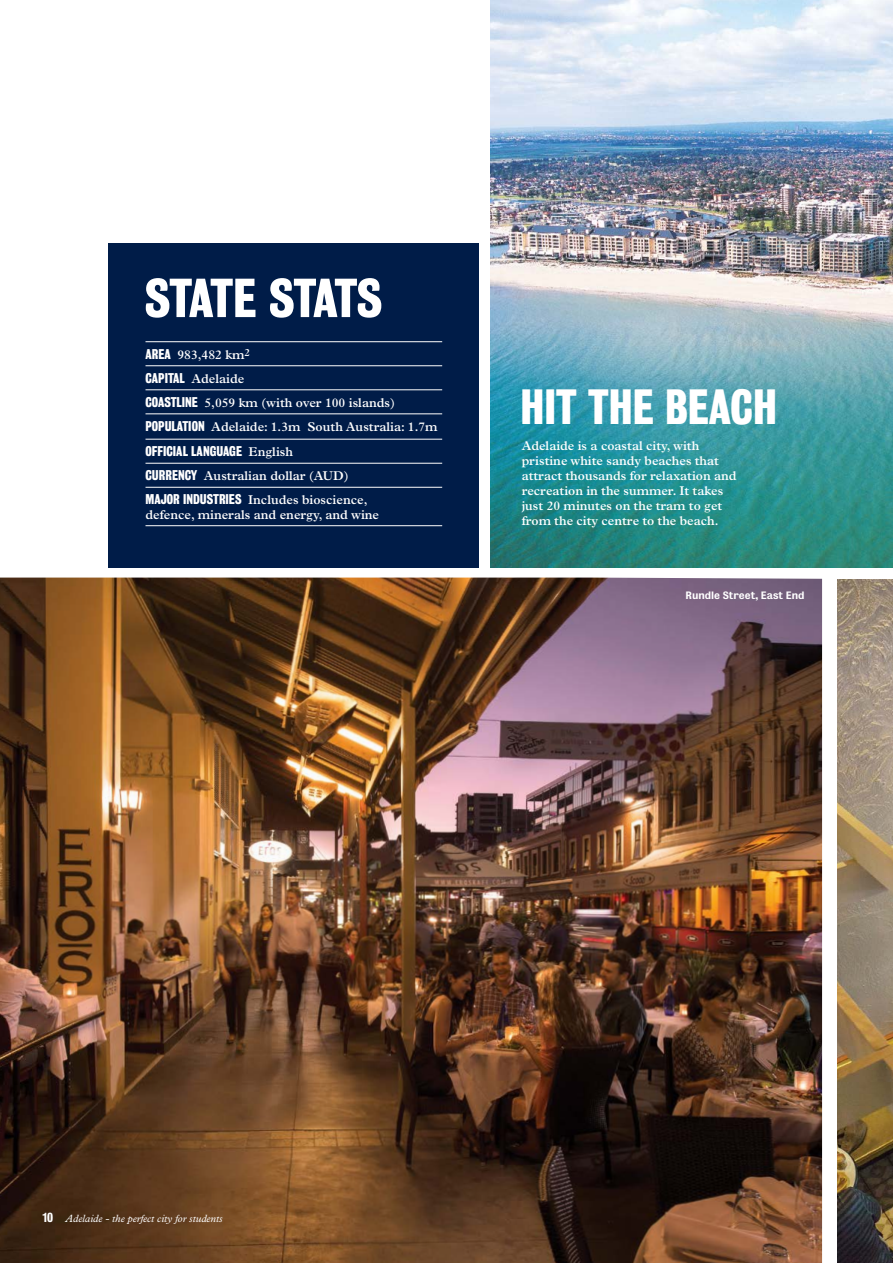
<style>
.page{position:relative;width:893px;height:1263px;background:#fff}
.page>*{position:absolute;margin:0;border:0;box-sizing:border-box;transform-origin:0 0}
.t1{font:700 49.95px "Bureau Grot Condensed";letter-spacing:-.04em;color:#fff}
.t2{font:700 45.15px "Bureau Grot Condensed";color:#fff}
.t3{font:700 12.9px "Bureau Grot Condensed";color:#fff}
.t4{font:600 12.75px/15px "Plantin MT Std";color:#fff}
.t5{font:italic 10.5px "Plantin MT Std";color:#fff}
.t6{font:500 9.75px "Bureau Grot";color:#fff}
.s1{font-family:"Bureau Grot Condensed";font-weight:700;font-size:12.9px}
.s2{font-family:"Plantin MT Std";font-weight:600;font-size:12.75px}
.s3{font-family:"Bureau Grot Condensed";font-weight:700;font-style:normal;font-size:12px}
</style>
<div class="page">
<div style="left:108px;top:243px;width:371px;height:324px;background:#001c48"></div>
<img style="left:0;top:578px;width:822px;height:685px">
<img style="left:490px;top:0;width:403px;height:567px">
<img style="left:837px;top:580px;width:56px;height:683px">
<hr style="left:146px;top:341px;width:296px;height:1px;background:#fff">
<hr style="left:146px;top:365px;width:296px;height:1px;background:#fff">
<hr style="left:146px;top:389px;width:296px;height:1px;background:#fff">
<hr style="left:146px;top:413px;width:296px;height:1px;background:#fff">
<hr style="left:146px;top:439px;width:296px;height:1px;background:#fff">
<hr style="left:146px;top:463px;width:296px;height:1px;background:#fff">
<hr style="left:146px;top:487px;width:296px;height:1px;background:#fff">
<hr style="left:146px;top:525px;width:296px;height:1px;background:#fff">
<h1 class="t1" style="left:145px;top:269px;width:239px">STATE STATS</h1>
<p class="t4" style="left:146px;top:343px;width:294px;line-height:24px"><span class="s1">AREA</span> 983,482 km<sup>2<br></sup><span class="s1">CAPITAL</span> Adelaide<br><span class="s1">COASTLINE</span> 5,059 km (with over 100 islands)<br><span class="s1">POPULATION</span> Adelaide: 1.3m South Australia: 1.7m</p>
<p class="t3" style="left:146px;top:444px;width:149px">OFFICIAL LANGUAGE <span class="s2">English</span></p>
<p class="t4" style="left:146px;top:464px;width:223px;line-height:24px"><span class="s1">CURRENCY</span> Australian dollar (AUD)<br><span class="s1">MAJOR INDUSTRIES</span> Includes bioscience,</p>
<p class="t4" style="left:146px;top:507px;width:235px">defence, minerals and energy, and wine</p>
<h2 class="t2" style="left:520px;top:381px;width:258px">HIT THE BEACH</h2>
<p class="t4" style="left:522px;top:438px;width:216px">Adelaide is a coastal city, with pristine white sandy beaches that attract thousands for relaxation and recreation in the summer. It takes just 20 minutes on the tram to get from the city centre to the beach.</p>
<p class="t6" style="left:686px;top:589px;width:121px">Rundle Street, East End</p>
<p class="t5" style="left:43px;top:1212px;width:182px"><span class="s3">10</span> Adelaide - the perfect city for students</p>
</div>
